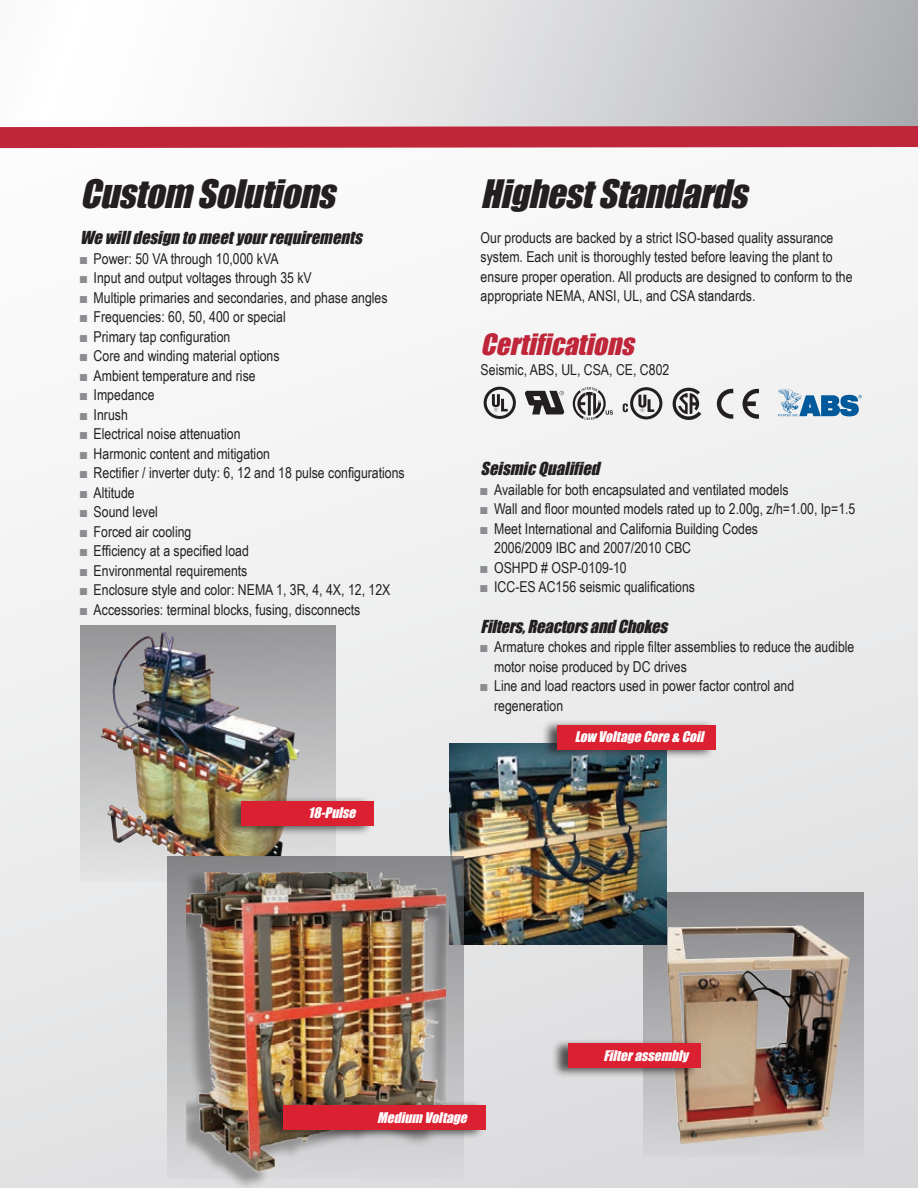
<style>
.page{position:relative;width:918px;height:1188px;background:#fff}
.page>*{position:absolute;margin:0;border:0;box-sizing:border-box;transform-origin:0 0}
.t1{font:italic 36px "Impact";color:#231f20}
.t2{font:italic 27px "Impact";color:#bf263a}
.t3{font:italic 16.5px "Impact";color:#231f20}
.t4{font:15px/19.5px "Arial Narrow";color:#231f20}
.t5{font:italic 13.5px "Impact";color:#fff}
.s1{color:#8a8c8f}
</style>
<div class="page">
<div style="left:0;top:0;width:918px;height:130px;background:linear-gradient(to right,#fff,#b5b5b9)"></div>
<div style="left:0;top:141px;width:918px;height:1047px;background:linear-gradient(to bottom,#fbfbfb,#dddddf)"></div>
<img style="left:80px;top:626px;width:256px;height:256px">
<svg style="left:778px;top:390px;width:84px;height:27px"></svg>
<svg style="left:717px;top:389px;width:16px;height:30px"></svg>
<svg style="left:743px;top:389px;width:16px;height:30px"></svg>
<svg style="left:484px;top:387px;width:32px;height:32px"></svg>
<svg style="left:573px;top:387px;width:40px;height:33px"></svg>
<svg style="left:525px;top:391px;width:39px;height:24px"></svg>
<svg style="left:623px;top:387px;width:39px;height:32px"></svg>
<svg style="left:673px;top:388px;width:28px;height:32px"></svg>
<div style="left:643px;top:892px;width:221px;height:264px;background:linear-gradient(to bottom,#87878a,#d6d6d8)"></div>
<img style="left:449px;top:743px;width:217px;height:202px">
<img style="left:112px;top:632px;width:50px;height:57px">
<img style="left:667px;top:926px;width:183px;height:218px">
<svg style="left:168px;top:856px;width:296px;height:323px;background:#a0a1a3"></svg>
<div style="left:186px;top:872px;width:260px;height:316px;background:#231f20;opacity:.35"></div>
<img style="left:186px;top:872px;width:260px;height:303px">
<div style="left:266px;top:1100px;width:219px;height:41px;background:#231f20;opacity:.75"></div>
<div style="left:283px;top:1105px;width:202px;height:25px;background:#da2031"></div>
<div style="left:225px;top:795px;width:148px;height:41px;background:#231f20;opacity:.75"></div>
<div style="left:242px;top:801px;width:132px;height:25px;background:#da2031"></div>
<div style="left:541px;top:719px;width:174px;height:41px;background:#231f20;opacity:.75"></div>
<div style="left:558px;top:725px;width:158px;height:24px;background:#da2031"></div>
<div style="left:551px;top:1038px;width:149px;height:41px;background:#231f20;opacity:.75"></div>
<div style="left:568px;top:1044px;width:132px;height:24px;background:#da2031"></div>
<svg style="left:0;top:115px;width:918px;height:45px"></svg>
<h1 class="t1" style="left:80px;top:166px;width:267px">Custom Solutions</h1>
<p class="t3" style="left:80px;top:225px;width:289px">Wewilldesigntomeetyourrequirements</p>
<p class="t4" style="left:80px;top:248px;width:200px"><span class="s1">■</span> Power: 50 VA through 10,000 kVA</p>
<p class="t4" style="left:80px;top:268px;width:233px"><span class="s1">■</span> Input and output voltages through 35 kV</p>
<p class="t4" style="left:80px;top:287px;width:309px"><span class="s1">■</span> Multiple primaries and secondaries, and phase angles</p>
<p class="t4" style="left:80px;top:307px;width:207px"><span class="s1">■</span> Frequencies: 60, 50, 400 or special</p>
<p class="t4" style="left:80px;top:326px;width:152px"><span class="s1">■</span> Primary tap configuration</p>
<p class="t4" style="left:80px;top:346px;width:201px"><span class="s1">■</span> Core and winding material options</p>
<p class="t4" style="left:80px;top:365px;width:177px"><span class="s1">■</span> Ambient temperature and rise</p>
<p class="t4" style="left:80px;top:385px;width:76px"><span class="s1">■</span> Impedance</p>
<p class="t4" style="left:80px;top:404px;width:49px"><span class="s1">■</span> Inrush</p>
<p class="t4" style="left:80px;top:424px;width:162px"><span class="s1">■</span> Electrical noise attenuation</p>
<p class="t4" style="left:80px;top:443px;width:191px"><span class="s1">■</span> Harmonic content and mitigation</p>
<p class="t4" style="left:80px;top:463px;width:326px"><span class="s1">■</span> Rectifier / inverter duty: 6, 12 and 18 pulse configurations</p>
<p class="t4" style="left:80px;top:482px;width:56px"><span class="s1">■</span> Altitude</p>
<p class="t4" style="left:80px;top:502px;width:79px"><span class="s1">■</span> Sound level</p>
<p class="t4" style="left:80px;top:521px;width:113px"><span class="s1">■</span> Forced air cooling</p>
<p class="t4" style="left:80px;top:541px;width:170px"><span class="s1">■</span> Efficiency at a specified load</p>
<p class="t4" style="left:80px;top:560px;width:169px"><span class="s1">■</span> Environmental requirements</p>
<p class="t4" style="left:80px;top:580px;width:312px"><span class="s1">■</span> Enclosure style and color: NEMA 1, 3R, 4, 4X, 12, 12X</p>
<p class="t4" style="left:80px;top:599px;width:282px"><span class="s1">■</span> Accessories: terminal blocks, fusing, disconnects</p>
<p class="t5" style="left:308px;top:803px;width:53px">18-Pulse</p>
<h1 class="t1" style="left:481px;top:166px;width:279px">HighestStandards</h1>
<p class="t4" style="left:481px;top:227px;width:373px">Our products are backed by a strict ISO-based quality assurance system. Each unit is thoroughly tested before leaving the plant to ensure proper operation. All products are designed to conform to the appropriate NEMA, ANSI, UL, and CSA standards.</p>
<h2 class="t2" style="left:481px;top:324px;width:163px">Certifications</h2>
<p class="t4" style="left:481px;top:359px;width:190px">Seismic, ABS, UL, CSA, CE, C802</p>
<p class="t3" style="left:481px;top:456px;width:126px">SeismicQualified</p>
<p class="t4" style="left:481px;top:479px;width:309px"><span class="s1">■</span> Available for both encapsulated and ventilated models</p>
<p class="t4" style="left:481px;top:499px;width:376px"><span class="s1">■</span> Wall and floor mounted models rated up to 2.00g, z/h=1.00, Ip=1.5</p>
<p class="t4" style="left:494px;top:518px;width:265px;text-indent:-14px"><span class="s1">■</span> Meet International and California Building Codes<br>2006/2009 IBC and 2007/2010 CBC</p>
<p class="t4" style="left:481px;top:557px;width:148px"><span class="s1">■</span> OSHPD # OSP-0109-10</p>
<p class="t4" style="left:481px;top:577px;width:216px"><span class="s1">■</span> ICC-ES AC156 seismic qualifications</p>
<p class="t3" style="left:481px;top:614px;width:193px">Filters,ReactorsandChokes</p>
<p class="t4" style="left:494px;top:637px;width:362px;text-indent:-14px"><span class="s1">■</span> Armature chokes and ripple filter assemblies to reduce the audible motor noise produced by DC drives</p>
<p class="t4" style="left:494px;top:676px;width:302px;text-indent:-14px"><span class="s1">■</span> Line and load reactors used in power factor control and regeneration</p>
<p class="t5" style="left:575px;top:726px;width:135px">Low VoltageCore&amp;Coil</p>
<p class="t5" style="left:377px;top:1107px;width:95px">Medium Voltage</p>
<p class="t5" style="left:603px;top:1045px;width:90px">Filterassembly</p>
</div>
